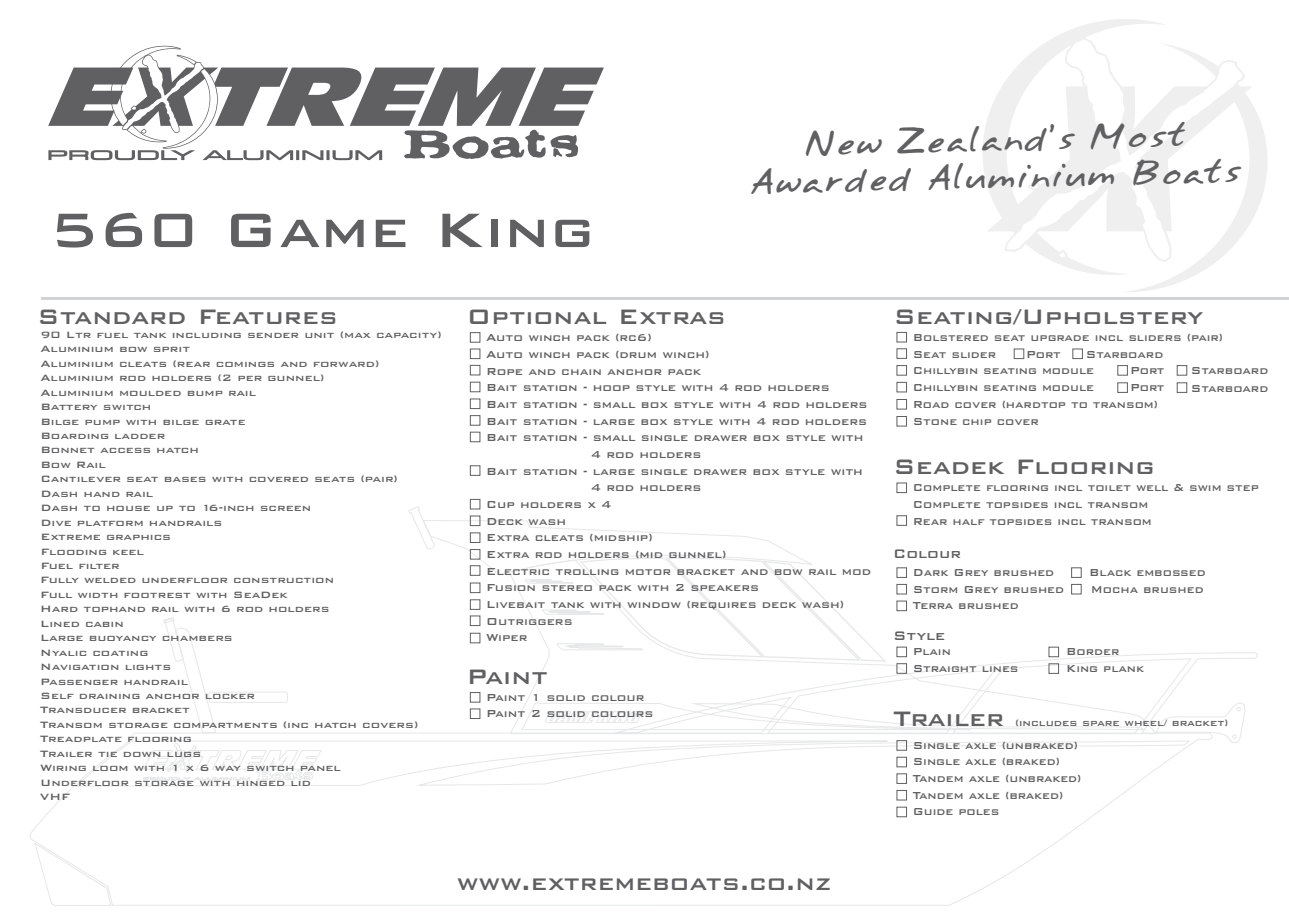
<style>
.page{position:relative;width:1289px;height:919px;background:#fff}
.page>*{position:absolute;margin:0;border:0;box-sizing:border-box;transform-origin:0 0}
.t1{font:500 64.5px "Bank Gothic BT";color:#606062}
.t2{font:29.55px/37.2px "Annifont";color:#606062;text-align:center;scale:1.08 1}
.t3{font:500 27.9px "Bank Gothic BT";color:#606062}
.t4{font:500 27.3px "Bank Gothic BT";color:#606062}
.t5{font:500 16.5px "Bank Gothic BT";color:#606062}
.t6{font:500 13.5px/16.6px "Bank Gothic BT";color:#606062}
.t7{font:500 13.5px/16.6px "Bank Gothic BT";color:#606062;scale:.96 1}
.t8{font:500 12.3px/14.4px "Bank Gothic BT";color:#606062;scale:1.08 1}
.t9{font:500 12px "Bank Gothic BT";color:#606062}
</style>
<div class="page">
<svg style="left:29px;top:651px;width:1229px;height:255px"></svg>
<svg style="left:75px;top:731px;width:1115px;height:56px"></svg>
<svg style="left:167px;top:742px;width:30px;height:31px"></svg>
<svg style="left:520px;top:702px;width:628px;height:33px"></svg>
<div style="left:209px;top:691px;width:79px;height:11px;border:1px solid #e6e7e8;border-radius:2px"></div>
<svg style="left:1154px;top:700px;width:92px;height:44px"></svg>
<svg style="left:408px;top:502px;width:480px;height:160px"></svg>
<svg style="left:163px;top:617px;width:54px;height:116px"></svg>
<svg style="left:48px;top:46px;width:556px;height:114px"></svg>
<svg style="left:983px;top:19px;width:284px;height:273px"></svg>
<hr style="left:41px;top:297px;width:1247px;height:2px;background:#d2d3d5">
<div style="left:470px;top:465px;width:10px;height:11px;border:1px solid #606062"></div>
<div style="left:470px;top:565px;width:10px;height:10px;border:1px solid #606062"></div>
<div style="left:470px;top:499px;width:10px;height:10px;border:1px solid #606062"></div>
<div style="left:470px;top:515px;width:10px;height:11px;border:1px solid #606062"></div>
<div style="left:470px;top:431px;width:10px;height:11px;border:1px solid #606062"></div>
<div style="left:470px;top:398px;width:10px;height:11px;border:1px solid #606062"></div>
<div style="left:470px;top:381px;width:10px;height:11px;border:1px solid #606062"></div>
<div style="left:470px;top:365px;width:10px;height:10px;border:1px solid #606062"></div>
<div style="left:470px;top:348px;width:10px;height:11px;border:1px solid #606062"></div>
<div style="left:470px;top:708px;width:10px;height:11px;border:1px solid #606062"></div>
<div style="left:470px;top:332px;width:10px;height:10px;border:1px solid #606062"></div>
<div style="left:896px;top:399px;width:11px;height:10px;border:1px solid #606062"></div>
<div style="left:896px;top:416px;width:11px;height:10px;border:1px solid #606062"></div>
<div style="left:896px;top:382px;width:11px;height:10px;border:1px solid #606062"></div>
<div style="left:896px;top:365px;width:11px;height:10px;border:1px solid #606062"></div>
<div style="left:896px;top:348px;width:11px;height:11px;border:1px solid #606062"></div>
<div style="left:896px;top:332px;width:11px;height:10px;border:1px solid #606062"></div>
<div style="left:1013px;top:348px;width:11px;height:11px;border:1px solid #606062"></div>
<div style="left:1117px;top:365px;width:10px;height:10px;border:1px solid #606062"></div>
<div style="left:1072px;top:348px;width:10px;height:11px;border:1px solid #606062"></div>
<div style="left:1176px;top:365px;width:11px;height:10px;border:1px solid #606062"></div>
<div style="left:896px;top:740px;width:11px;height:10px;border:1px solid #606062"></div>
<div style="left:896px;top:756px;width:11px;height:11px;border:1px solid #606062"></div>
<div style="left:896px;top:773px;width:11px;height:10px;border:1px solid #606062"></div>
<div style="left:896px;top:789px;width:11px;height:11px;border:1px solid #606062"></div>
<div style="left:470px;top:692px;width:10px;height:10px;border:1px solid #606062"></div>
<div style="left:896px;top:515px;width:11px;height:10px;border:1px solid #606062"></div>
<div style="left:896px;top:567px;width:11px;height:11px;border:1px solid #606062"></div>
<div style="left:896px;top:646px;width:11px;height:11px;border:1px solid #606062"></div>
<div style="left:896px;top:584px;width:11px;height:10px;border:1px solid #606062"></div>
<div style="left:896px;top:663px;width:11px;height:10px;border:1px solid #606062"></div>
<div style="left:1071px;top:567px;width:10px;height:11px;border:1px solid #606062"></div>
<div style="left:1048px;top:663px;width:11px;height:10px;border:1px solid #606062"></div>
<div style="left:1071px;top:584px;width:10px;height:10px;border:1px solid #606062"></div>
<div style="left:1048px;top:646px;width:11px;height:11px;border:1px solid #606062"></div>
<div style="left:896px;top:482px;width:11px;height:11px;border:1px solid #606062"></div>
<div style="left:470px;top:532px;width:10px;height:11px;border:1px solid #606062"></div>
<div style="left:1117px;top:382px;width:10px;height:11px;border:1px solid #606062"></div>
<div style="left:1176px;top:382px;width:11px;height:11px;border:1px solid #606062"></div>
<div style="left:896px;top:600px;width:11px;height:11px;border:1px solid #606062"></div>
<div style="left:470px;top:549px;width:10px;height:10px;border:1px solid #606062"></div>
<div style="left:470px;top:415px;width:10px;height:10px;border:1px solid #606062"></div>
<div style="left:470px;top:582px;width:10px;height:11px;border:1px solid #606062"></div>
<div style="left:470px;top:615px;width:10px;height:11px;border:1px solid #606062"></div>
<div style="left:470px;top:599px;width:10px;height:10px;border:1px solid #606062"></div>
<div style="left:470px;top:632px;width:10px;height:11px;border:1px solid #606062"></div>
<div style="left:896px;top:806px;width:11px;height:11px;border:1px solid #606062"></div>
<h1 class="t1" style="left:49px;top:198px;width:547px">560 Game King</h1>
<h3 class="t3" style="left:37px;top:302px;width:302px">Standard Features</h3>
<h3 class="t3" style="left:467px;top:302px;width:260px">Optional Extras</h3>
<h2 class="t2" style="left:748px;top:125px;width:458px;rotate:-1deg">New Zealand’s Most<br>Awarded Aluminium Boats</h2>
<h3 class="t3" style="left:893px;top:302px;width:311px">Seating/Upholstery</h3>
<p class="t8" style="left:40px;top:327px;width:373px">90 Ltr fuel tank including sender unit (max capacity)<br>Aluminium bow sprit<br>Aluminium cleats (rear comings and forward)<br>Aluminium rod holders (2 per gunnel)<br>Aluminium moulded bump rail<br>Battery switch<br>Bilge pump with bilge grate<br>Boarding ladder<br>Bonnet access hatch<br>Bow Rail<br>Cantilever seat bases with covered seats (pair)<br>Dash hand rail<br>Dash to house up to 16-inch screen<br>Dive platform handrails<br>Extreme graphics<br>Flooding keel<br>Fuel filter<br>Fully welded underfloor construction<br>Full width footrest with SeaDek<br>Hard tophand rail with 6 rod holders<br>Lined cabin<br>Large buoyancy chambers<br>Nyalic coating<br>Navigation lights<br>Passenger handrail<br>Self draining anchor locker<br>Transducer bracket<br>Transom storage compartments (inc hatch covers)<br>Treadplate flooring<br>Trailer tie down lugs<br>Wiring loom with 1 x 6 way switch panel<br>Underfloor storage with hinged lid<br>VHF</p>
<p class="t6" style="left:486px;top:329px;width:167px">Auto winch pack (rc6)</p>
<p class="t6" style="left:486px;top:346px;width:225px">Auto winch pack (drum winch)</p>
<p class="t6" style="left:486px;top:363px;width:216px">Rope and chain anchor pack</p>
<p class="t6" style="left:486px;top:379px;width:345px">Bait station - hoop style with 4 rod holders</p>
<p class="t6" style="left:486px;top:396px;width:383px">Bait station - small box style with 4 rod holders</p>
<p class="t6" style="left:486px;top:413px;width:382px">Bait station - large box style with 4 rod holders</p>
<p class="t6" style="left:486px;top:429px;width:379px">Bait station - small single drawer box style with</p>
<p class="t6" style="left:590px;top:446px;width:112px">4 rod holders</p>
<p class="t6" style="left:486px;top:462px;width:378px">Bait station - large single drawer box style with</p>
<p class="t6" style="left:590px;top:479px;width:112px">4 rod holders</p>
<p class="t6" style="left:486px;top:496px;width:127px">Cup holders x 4</p>
<p class="t6" style="left:486px;top:512px;width:81px">Deck wash</p>
<p class="t6" style="left:486px;top:529px;width:168px">Extra cleats (midship)</p>
<p class="t6" style="left:486px;top:546px;width:242px">Extra rod holders (mid gunnel)</p>
<p class="t6" style="left:486px;top:562px;width:386px">Electric trolling motor bracket and bow rail mod</p>
<p class="t6" style="left:486px;top:579px;width:274px">Fusion stereo pack with 2 speakers</p>
<p class="t6" style="left:486px;top:596px;width:359px">Livebait tank with window (requires deck wash)</p>
<p class="t6" style="left:486px;top:612px;width:88px">Outriggers</p>
<p class="t6" style="left:486px;top:629px;width:43px">Wiper</p>
<h3 class="t3" style="left:466px;top:662px;width:83px">Paint</h3>
<p class="t6" style="left:486px;top:689px;width:169px">Paint 1 solid colour<br>Paint 2 solid colours</p>
<p class="t7" style="left:912px;top:329px;width:325px">Bolstered seat upgrade incl sliders (pair)<br>Seat slider</p>
<p class="t7" style="left:912px;top:346px;width:262px;text-indent:173px">Starboard<br>Chillybin seating module<br>Chillybin seating module<br>Road cover (hardtop to transom)<br>Stone chip cover</p>
<p class="t7" style="left:1026px;top:346px;width:37px">Port</p>
<p class="t7" style="left:1130px;top:362px;width:37px">Port</p>
<p class="t7" style="left:1190px;top:362px;width:82px">Starboard</p>
<p class="t7" style="left:1130px;top:379px;width:37px">Port</p>
<p class="t7" style="left:1190px;top:380px;width:82px">Starboard</p>
<h3 class="t3" style="left:893px;top:452px;width:263px">Seadek Flooring</h3>
<p class="t7" style="left:912px;top:479px;width:362px">Complete flooring incl toilet well &amp; swim step<br>Complete topsides incl transom<br>Rear half topsides incl transom</p>
<h3 class="t5" style="left:893px;top:545px;width:70px">Colour</h3>
<p class="t7" style="left:912px;top:564px;width:149px">Dark Grey brushed</p>
<p class="t7" style="left:1089px;top:564px;width:123px">Black embossed</p>
<p class="t7" style="left:912px;top:581px;width:159px">Storm Grey brushed</p>
<p class="t7" style="left:1090px;top:581px;width:119px">Mocha brushed</p>
<p class="t7" style="left:912px;top:597px;width:112px">Terra brushed</p>
<h3 class="t5" style="left:893px;top:627px;width:54px">Style</h3>
<p class="t7" style="left:912px;top:643px;width:41px">Plain</p>
<p class="t7" style="left:1066px;top:643px;width:57px">Border</p>
<p class="t7" style="left:912px;top:660px;width:112px">Straight lines</p>
<p class="t7" style="left:1066px;top:660px;width:83px">King plank</p>
<h3 class="t3" style="left:893px;top:704px;width:112px">Trailer</h3>
<p class="t9" style="left:1015px;top:717px;width:215px">(includes spare wheel/ bracket)</p>
<p class="t7" style="left:912px;top:736px;width:177px">Single axle (unbraked)<br>Single axle (braked)<br>Tandem axle (unbraked)<br>Tandem axle (braked)<br>Guide poles</p>
<h3 class="t4" style="left:457px;top:868px;width:376px">www.extremeboats.co.nz</h3>
</div>
